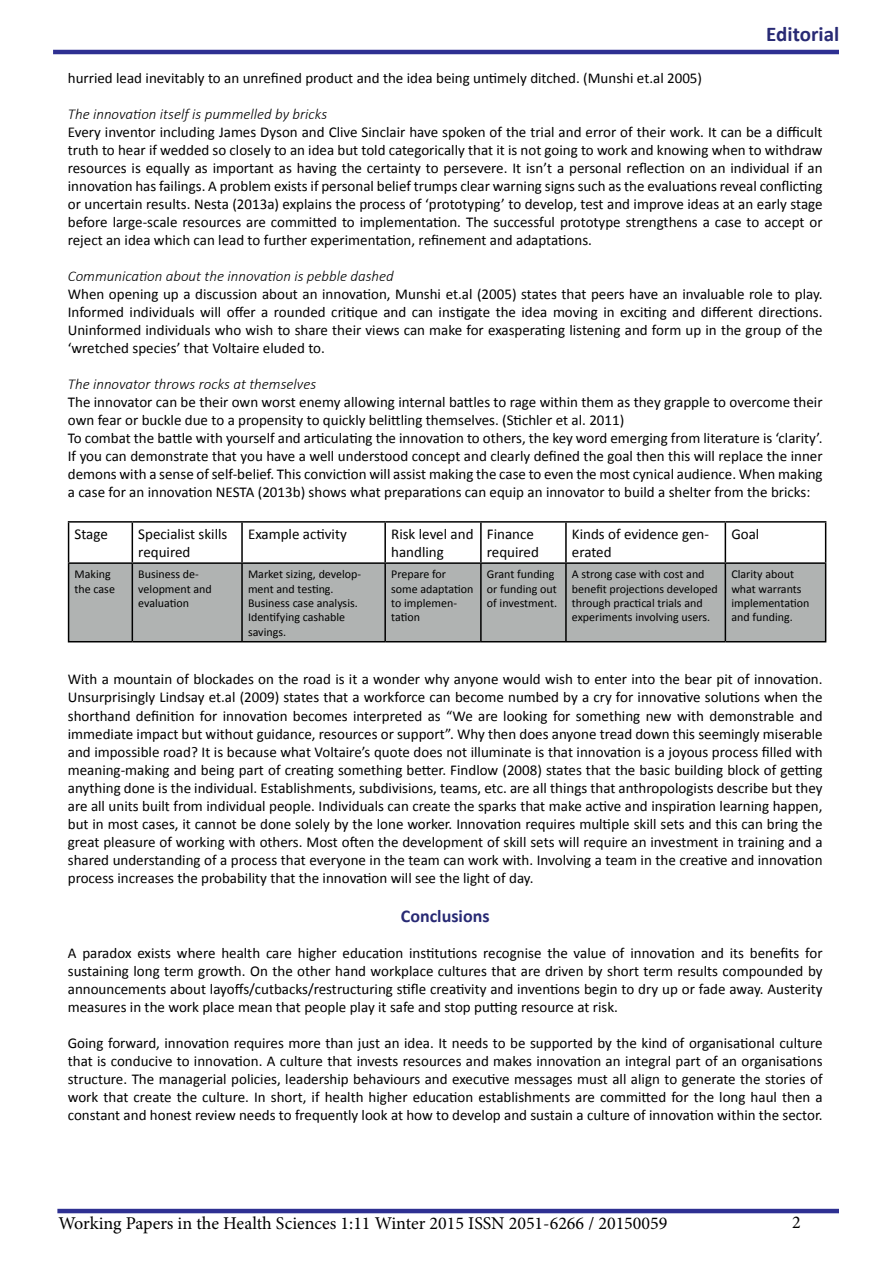
<style>
.page{position:relative;width:893px;height:1263px;background:#fff}
.page>*{position:absolute;margin:0;border:0;box-sizing:border-box;transform-origin:0 0}
.t1{font:700 21px "Calibri";color:#282a74}
.t2{font:18px "Minion Pro";color:#000}
.t3{font:700 18px "Calibri";color:#282a74}
.t4{font:15px/18px "Calibri";color:#000;text-align:justify}
.t5{font:italic 300 15px "Calibri";color:#000}
.t6{font:12px/14.4px "Calibri";color:#000}
</style>
<div class="page">
<hr style="left:53px;top:50px;width:786px;height:4px;background:#2e3092">
<hr style="left:57px;top:1209px;width:782px;height:4px;background:#2e3092">
<div style="left:69px;top:564px;width:756px;height:77px;background:#b0b3b2"></div>
<hr style="left:68px;top:521px;width:64px;height:2px;background:#000">
<hr style="left:68px;top:523px;width:1px;height:39px;background:#000">
<hr style="left:132px;top:521px;width:110px;height:2px;background:#000">
<hr style="left:132px;top:523px;width:1px;height:39px;background:#000">
<hr style="left:242px;top:521px;width:143px;height:2px;background:#000">
<hr style="left:241px;top:523px;width:2px;height:39px;background:#000">
<hr style="left:385px;top:521px;width:96px;height:2px;background:#000">
<hr style="left:384px;top:523px;width:2px;height:39px;background:#000">
<hr style="left:481px;top:521px;width:85px;height:2px;background:#000">
<hr style="left:480px;top:523px;width:2px;height:39px;background:#000">
<hr style="left:566px;top:521px;width:159px;height:2px;background:#000">
<hr style="left:565px;top:523px;width:2px;height:39px;background:#000">
<hr style="left:725px;top:521px;width:101px;height:2px;background:#000">
<hr style="left:725px;top:523px;width:1px;height:39px;background:#000">
<hr style="left:825px;top:523px;width:1px;height:39px;background:#000">
<hr style="left:68px;top:562px;width:64px;height:2px;background:#000">
<hr style="left:68px;top:564px;width:1px;height:77px;background:#000">
<hr style="left:132px;top:562px;width:110px;height:2px;background:#000">
<hr style="left:132px;top:564px;width:1px;height:77px;background:#000">
<hr style="left:242px;top:562px;width:143px;height:2px;background:#000">
<hr style="left:241px;top:564px;width:2px;height:77px;background:#000">
<hr style="left:385px;top:562px;width:96px;height:2px;background:#000">
<hr style="left:384px;top:564px;width:2px;height:77px;background:#000">
<hr style="left:481px;top:562px;width:85px;height:2px;background:#000">
<hr style="left:480px;top:564px;width:2px;height:77px;background:#000">
<hr style="left:566px;top:562px;width:159px;height:2px;background:#000">
<hr style="left:565px;top:564px;width:2px;height:77px;background:#000">
<hr style="left:725px;top:562px;width:101px;height:2px;background:#000">
<hr style="left:725px;top:564px;width:1px;height:77px;background:#000">
<hr style="left:825px;top:564px;width:1px;height:77px;background:#000">
<hr style="left:68px;top:641px;width:64px;height:1px;background:#000">
<hr style="left:132px;top:641px;width:110px;height:1px;background:#000">
<hr style="left:242px;top:641px;width:143px;height:1px;background:#000">
<hr style="left:385px;top:641px;width:96px;height:1px;background:#000">
<hr style="left:481px;top:641px;width:85px;height:1px;background:#000">
<hr style="left:566px;top:641px;width:159px;height:1px;background:#000">
<hr style="left:725px;top:641px;width:101px;height:1px;background:#000">
<h1 class="t1" style="left:766px;top:21px;width:74px">Editorial</h1>
<p class="t4" style="left:68px;top:69px;width:636px">hurried lead inevitably to an unrefined product and the idea being untimely ditched. (Munshi et.al 2005)</p>
<p class="t5" style="left:68px;top:105px;width:261px">The innovation itself is pummelled by bricks</p>
<p class="t4" style="left:68px;top:123px;width:756px">Every inventor including James Dyson and Clive Sinclair have spoken of the trial and error of their work. It can be a difficult truth to hear if wedded so closely to an idea but told categorically that it is not going to work and knowing when to withdraw resources is equally as important as having the certainty to persevere. It isn’t a personal reflection on an individual if an innovation has failings. A problem exists if personal belief trumps clear warning signs such as the evaluations reveal conflicting or uncertain results. Nesta (2013a) explains the process of ‘prototyping’ to develop, test and improve ideas at an early stage before large-scale resources are committed to implementation. The successful prototype strengthens a case to accept or reject an idea which can lead to further experimentation, refinement and adaptations.</p>
<p class="t5" style="left:68px;top:267px;width:327px">Communication about the innovation is pebble dashed</p>
<p class="t4" style="left:68px;top:285px;width:756px">When opening up a discussion about an innovation, Munshi et.al (2005) states that peers have an invaluable role to play.<br>Informed individuals will offer a rounded critique and can instigate the idea moving in exciting and different directions.<br>Uninformed individuals who wish to share their views can make for exasperating listening and form up in the group of the ‘wretched species’ that Voltaire eluded to.</p>
<p class="t5" style="left:68px;top:375px;width:250px">The innovator throws rocks at themselves</p>
<p class="t4" style="left:68px;top:393px;width:756px;text-align:left">The innovator can be their own worst enemy allowing internal battles to rage within them as they grapple to overcome their own fear or buckle due to a propensity to quickly belittling themselves. (Stichler et al. 2011)<br>To combat the battle with yourself and articulating the innovation to others, the key word emerging from literature is ‘clarity’.<br>If you can demonstrate that you have a well understood concept and clearly defined the goal then this will replace the inner demons with a sense of self-belief. This conviction will assist making the case to even the most cynical audience. When making a case for an innovation NESTA (2013b) shows what preparations can equip an innovator to build a shelter from the bricks:</p>
<p class="t4" style="left:75px;top:525px;width:35px">Stage</p>
<p class="t4" style="left:138px;top:525px;width:91px">Specialist skills required</p>
<p class="t4" style="left:248px;top:525px;width:100px">Example activity</p>
<p class="t4" style="left:391px;top:525px;width:84px">Risk level and handling</p>
<p class="t4" style="left:487px;top:525px;width:54px">Finance required</p>
<p class="t4" style="left:572px;top:525px;width:139px">Kinds of evidence gen&shy;erated</p>
<p class="t4" style="left:731px;top:525px;width:29px">Goal</p>
<p class="t6" style="left:75px;top:567px;width:42px">Making the case</p>
<p class="t6" style="left:138px;top:567px;width:75px">Business de&shy;velopment and evaluation</p>
<p class="t6" style="left:248px;top:567px;width:115px">Market sizing, develop&shy;ment and testing.<br>Business case analysis.<br>Identifying cashable savings.</p>
<p class="t6" style="left:391px;top:567px;width:84px">Prepare for some adaptation to implemen&shy;tation</p>
<p class="t6" style="left:487px;top:567px;width:72px">Grant funding or funding out of investment.</p>
<p class="t6" style="left:572px;top:567px;width:147px">A strong case with cost and benefit projections developed through practical trials and experiments involving users.</p>
<p class="t6" style="left:731px;top:567px;width:79px">Clarity about what warrants implementation and funding.</p>
<p class="t4" style="left:68px;top:670px;width:756px">With a mountain of blockades on the road is it a wonder why anyone would wish to enter into the bear pit of innovation.<br>Unsurprisingly Lindsay et.al (2009) states that a workforce can become numbed by a cry for innovative solutions when the shorthand definition for innovation becomes interpreted as “We are looking for something new with demonstrable and immediate impact but without guidance, resources or support”. Why then does anyone tread down this seemingly miserable and impossible road? It is because what Voltaire’s quote does not illuminate is that innovation is a joyous process filled with meaning-making and being part of creating something better. Findlow (2008) states that the basic building block of getting anything done is the individual. Establishments, subdivisions, teams, etc. are all things that anthropologists describe but they are all units built from individual people. Individuals can create the sparks that make active and inspiration learning happen, but in most cases, it cannot be done solely by the lone worker. Innovation requires multiple skill sets and this can bring the great pleasure of working with others. Most often the development of skill sets will require an investment in training and a shared understanding of a process that everyone in the team can work with. Involving a team in the creative and innovation process increases the probability that the innovation will see the light of day.</p>
<p class="t3" style="left:401px;top:905px;width:90px">Conclusions</p>
<p class="t4" style="left:68px;top:944px;width:756px">A paradox exists where health care higher education institutions recognise the value of innovation and its benefits for sustaining long term growth. On the other hand workplace cultures that are driven by short term results compounded by announcements about layoffs/cutbacks/restructuring stifle creativity and inventions begin to dry up or fade away. Austerity measures in the work place mean that people play it safe and stop putting resource at risk.</p>
<p class="t4" style="left:68px;top:1034px;width:756px">Going forward, innovation requires more than just an idea. It needs to be supported by the kind of organisational culture that is conducive to innovation. A culture that invests resources and makes innovation an integral part of an organisations structure. The managerial policies, leadership behaviours and executive messages must all align to generate the stories of work that create the culture. In short, if health higher education establishments are committed for the long haul then a constant and honest review needs to frequently look at how to develop and sustain a culture of innovation within the sector.</p>
<p class="t2" style="left:58px;top:1211px;width:610px">Working Papers in the Health Sciences 1:11 Winter 2015 ISSN 2051-6266 / 20150059</p>
<p class="t2" style="left:792px;top:1210px;width:10px">2</p>
</div>
